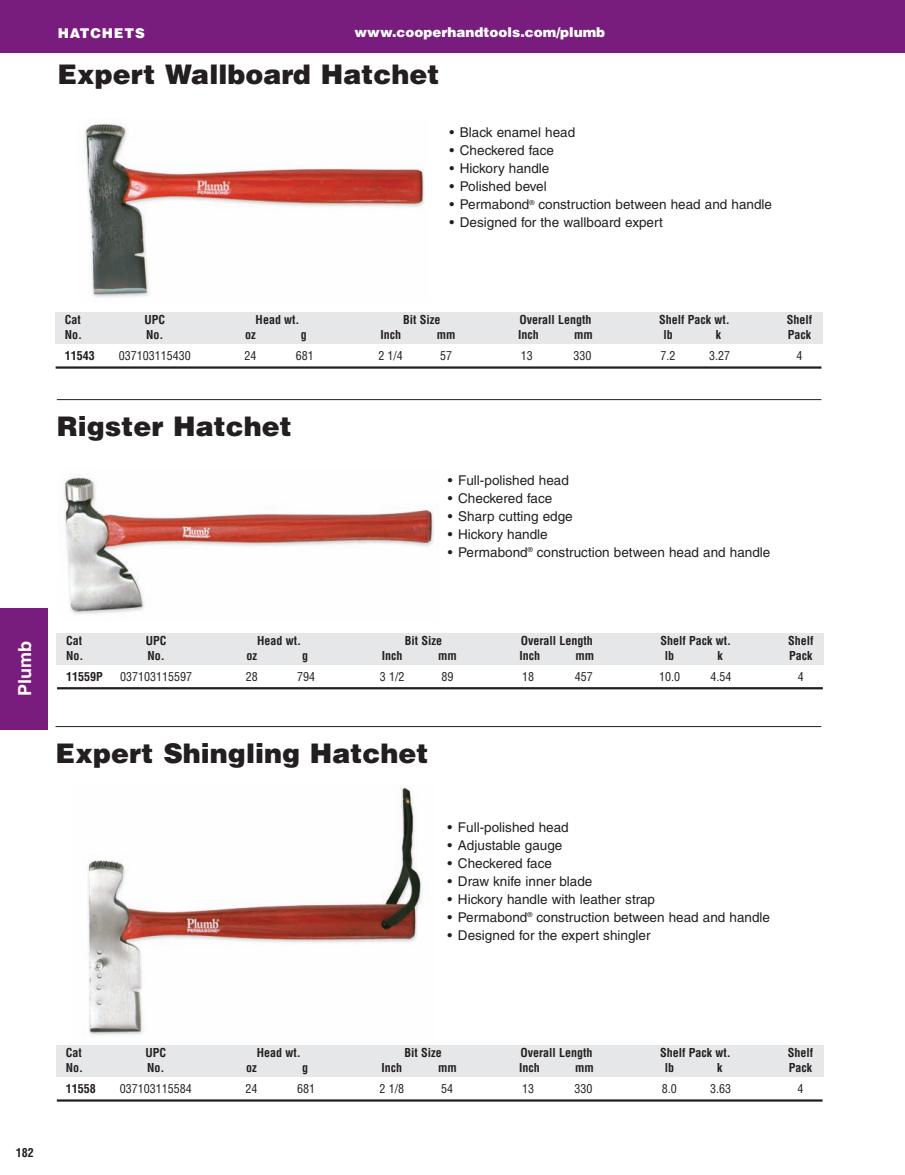
<style>
.page{position:relative;width:905px;height:1175px;background:#fff}
.page>*{position:absolute;margin:0;border:0;box-sizing:border-box;transform-origin:0 0}
.t1{font:900 27px "Helvetica";color:#231f20}
.t2{font:700 18px "Helvetica";color:#fff}
.t3{font:13.5px "Helvetica";color:#231f20}
.t4{font:900 13.5px "Helvetica";color:#fff}
.t5{font:900 13.5px "Helvetica";letter-spacing:.06em;color:#fff}
.t6{font:700 condensed 12px "Helvetica";color:#231f20}
.t7{font:condensed 12px "Helvetica";color:#231f20}
</style>
<div class="page">
<hr style="left:904px;top:0;width:1px;height:53px;background:#781d7d">
<div style="left:0;top:0;width:904px;height:53px;background:#781d7d"></div>
<div style="left:0;top:608px;width:47px;height:121px;background:#781d7d"></div>
<img style="left:85px;top:124px;width:340px;height:174px">
<div style="left:55px;top:312px;width:767px;height:32px;background:#e6e7e9"></div>
<hr style="left:56px;top:366px;width:765px;height:3px;background:#231f20">
<hr style="left:57px;top:399px;width:764px;height:1px;background:#231f20">
<img style="left:64px;top:474px;width:371px;height:141px">
<div style="left:56px;top:633px;width:767px;height:32px;background:#e6e7e9"></div>
<hr style="left:57px;top:687px;width:765px;height:2px;background:#231f20">
<hr style="left:56px;top:726px;width:765px;height:1px;background:#231f20">
<img style="left:87px;top:786px;width:336px;height:249px">
<div style="left:56px;top:1045px;width:767px;height:32px;background:#e6e7e9"></div>
<hr style="left:57px;top:1099px;width:765px;height:2px;background:#231f20">
<p class="t5" style="left:58px;top:25px;width:89px">HATCHETS</p>
<p class="t4" style="left:354px;top:25px;width:252px">www.cooperhandtools.com/plumb</p>
<h1 class="t1" style="left:57px;top:58px;width:383px">Expert Wallboard Hatchet</h1>
<p class="t3" style="left:449px;top:128px;width:127px">• Black enamel head</p>
<p class="t3" style="left:449px;top:146px;width:106px">• Checkered face</p>
<p class="t3" style="left:449px;top:164px;width:102px">• Hickory handle</p>
<p class="t3" style="left:449px;top:182px;width:99px">• Polished bevel</p>
<p class="t3" style="left:449px;top:200px;width:324px">• Permabond<sup>®</sup> construction between head and handle</p>
<p class="t3" style="left:449px;top:218px;width:215px">• Designed for the wallboard expert</p>
<p class="t6" style="left:65px;top:313px;width:18px">Cat</p>
<p class="t6" style="left:144px;top:313px;width:22px">UPC</p>
<p class="t6" style="left:256px;top:313px;width:45px">Head wt.</p>
<p class="t6" style="left:403px;top:313px;width:39px">Bit Size</p>
<p class="t6" style="left:519px;top:313px;width:73px">Overall Length</p>
<p class="t6" style="left:659px;top:313px;width:72px">Shelf Pack wt.</p>
<p class="t6" style="left:786px;top:313px;width:27px">Shelf</p>
<p class="t6" style="left:65px;top:328px;width:19px">No.</p>
<p class="t6" style="left:146px;top:328px;width:19px">No.</p>
<p class="t6" style="left:245px;top:328px;width:12px">oz</p>
<p class="t6" style="left:301px;top:328px;width:7px">g</p>
<p class="t6" style="left:380px;top:328px;width:22px">Inch</p>
<p class="t6" style="left:437px;top:328px;width:20px">mm</p>
<p class="t6" style="left:518px;top:328px;width:22px">Inch</p>
<p class="t6" style="left:574px;top:328px;width:20px">mm</p>
<p class="t6" style="left:663px;top:328px;width:11px">lb</p>
<p class="t6" style="left:716px;top:328px;width:7px">k</p>
<p class="t6" style="left:787px;top:328px;width:25px">Pack</p>
<p class="t6" style="left:65px;top:349px;width:31px">11543</p>
<p class="t7" style="left:119px;top:349px;width:73px">037103115430</p>
<p class="t7" style="left:244px;top:349px;width:13px">24</p>
<p class="t7" style="left:296px;top:349px;width:19px">681</p>
<p class="t7" style="left:378px;top:349px;width:26px">2 1/4</p>
<p class="t7" style="left:440px;top:349px;width:13px">57</p>
<p class="t7" style="left:521px;top:349px;width:13px">13</p>
<p class="t7" style="left:573px;top:349px;width:19px">330</p>
<p class="t7" style="left:660px;top:349px;width:16px">7.2</p>
<p class="t7" style="left:709px;top:349px;width:22px">3.27</p>
<p class="t7" style="left:796px;top:349px;width:7px">4</p>
<h1 class="t1" style="left:57px;top:411px;width:236px">Rigster Hatchet</h1>
<p class="t3" style="left:447px;top:475px;width:123px">• Full-polished head</p>
<p class="t3" style="left:447px;top:493px;width:106px">• Checkered face</p>
<p class="t3" style="left:447px;top:511px;width:126px">• Sharp cutting edge</p>
<p class="t3" style="left:447px;top:529px;width:102px">• Hickory handle</p>
<p class="t3" style="left:447px;top:547px;width:324px">• Permabond<sup>®</sup> construction between head and handle</p>
<h2 class="t2" style="left:18px;top:696px;width:56px;rotate:-90deg">Plumb</h2>
<p class="t6" style="left:66px;top:634px;width:18px">Cat</p>
<p class="t6" style="left:146px;top:634px;width:22px">UPC</p>
<p class="t6" style="left:257px;top:634px;width:45px">Head wt.</p>
<p class="t6" style="left:404px;top:634px;width:39px">Bit Size</p>
<p class="t6" style="left:521px;top:634px;width:73px">Overall Length</p>
<p class="t6" style="left:660px;top:634px;width:72px">Shelf Pack wt.</p>
<p class="t6" style="left:788px;top:634px;width:27px">Shelf</p>
<p class="t6" style="left:66px;top:649px;width:19px">No.</p>
<p class="t6" style="left:147px;top:649px;width:19px">No.</p>
<p class="t6" style="left:246px;top:649px;width:12px">oz</p>
<p class="t6" style="left:302px;top:649px;width:7px">g</p>
<p class="t6" style="left:382px;top:649px;width:22px">Inch</p>
<p class="t6" style="left:438px;top:649px;width:20px">mm</p>
<p class="t6" style="left:519px;top:649px;width:22px">Inch</p>
<p class="t6" style="left:575px;top:649px;width:20px">mm</p>
<p class="t6" style="left:665px;top:649px;width:11px">lb</p>
<p class="t6" style="left:717px;top:649px;width:7px">k</p>
<p class="t6" style="left:789px;top:649px;width:25px">Pack</p>
<p class="t6" style="left:66px;top:670px;width:38px">11559P</p>
<p class="t7" style="left:120px;top:670px;width:74px">037103115597</p>
<p class="t7" style="left:246px;top:670px;width:13px">28</p>
<p class="t7" style="left:297px;top:670px;width:19px">794</p>
<p class="t7" style="left:380px;top:670px;width:26px">3 1/2</p>
<p class="t7" style="left:441px;top:670px;width:13px">89</p>
<p class="t7" style="left:522px;top:670px;width:13px">18</p>
<p class="t7" style="left:575px;top:670px;width:19px">457</p>
<p class="t7" style="left:659px;top:670px;width:22px">10.0</p>
<p class="t7" style="left:710px;top:670px;width:22px">4.54</p>
<p class="t7" style="left:797px;top:670px;width:7px">4</p>
<h1 class="t1" style="left:56px;top:738px;width:374px">Expert Shingling Hatchet</h1>
<p class="t3" style="left:447px;top:822px;width:123px">• Full-polished head</p>
<p class="t3" style="left:447px;top:840px;width:116px">• Adjustable gauge</p>
<p class="t3" style="left:447px;top:858px;width:106px">• Checkered face</p>
<p class="t3" style="left:447px;top:876px;width:146px">• Draw knife inner blade</p>
<p class="t3" style="left:447px;top:894px;width:209px">• Hickory handle with leather strap</p>
<p class="t3" style="left:447px;top:912px;width:324px">• Permabond<sup>®</sup> construction between head and handle</p>
<p class="t3" style="left:447px;top:930px;width:205px">• Designed for the expert shingler</p>
<p class="t6" style="left:16px;top:1146px;width:19px">182</p>
<p class="t6" style="left:66px;top:1046px;width:18px">Cat</p>
<p class="t6" style="left:145px;top:1046px;width:22px">UPC</p>
<p class="t6" style="left:257px;top:1046px;width:45px">Head wt.</p>
<p class="t6" style="left:404px;top:1046px;width:39px">Bit Size</p>
<p class="t6" style="left:520px;top:1046px;width:73px">Overall Length</p>
<p class="t6" style="left:660px;top:1046px;width:72px">Shelf Pack wt.</p>
<p class="t6" style="left:787px;top:1046px;width:27px">Shelf</p>
<p class="t6" style="left:66px;top:1061px;width:19px">No.</p>
<p class="t6" style="left:147px;top:1061px;width:19px">No.</p>
<p class="t6" style="left:246px;top:1061px;width:12px">oz</p>
<p class="t6" style="left:302px;top:1061px;width:7px">g</p>
<p class="t6" style="left:381px;top:1061px;width:22px">Inch</p>
<p class="t6" style="left:438px;top:1061px;width:20px">mm</p>
<p class="t6" style="left:519px;top:1061px;width:22px">Inch</p>
<p class="t6" style="left:575px;top:1061px;width:20px">mm</p>
<p class="t6" style="left:664px;top:1061px;width:11px">lb</p>
<p class="t6" style="left:717px;top:1061px;width:7px">k</p>
<p class="t6" style="left:788px;top:1061px;width:25px">Pack</p>
<p class="t6" style="left:66px;top:1082px;width:31px">11558</p>
<p class="t7" style="left:120px;top:1082px;width:73px">037103115584</p>
<p class="t7" style="left:245px;top:1082px;width:13px">24</p>
<p class="t7" style="left:297px;top:1082px;width:19px">681</p>
<p class="t7" style="left:379px;top:1082px;width:26px">2 1/8</p>
<p class="t7" style="left:441px;top:1082px;width:13px">54</p>
<p class="t7" style="left:522px;top:1082px;width:13px">13</p>
<p class="t7" style="left:574px;top:1082px;width:19px">330</p>
<p class="t7" style="left:661px;top:1082px;width:16px">8.0</p>
<p class="t7" style="left:710px;top:1082px;width:22px">3.63</p>
<p class="t7" style="left:797px;top:1082px;width:7px">4</p>
</div>
